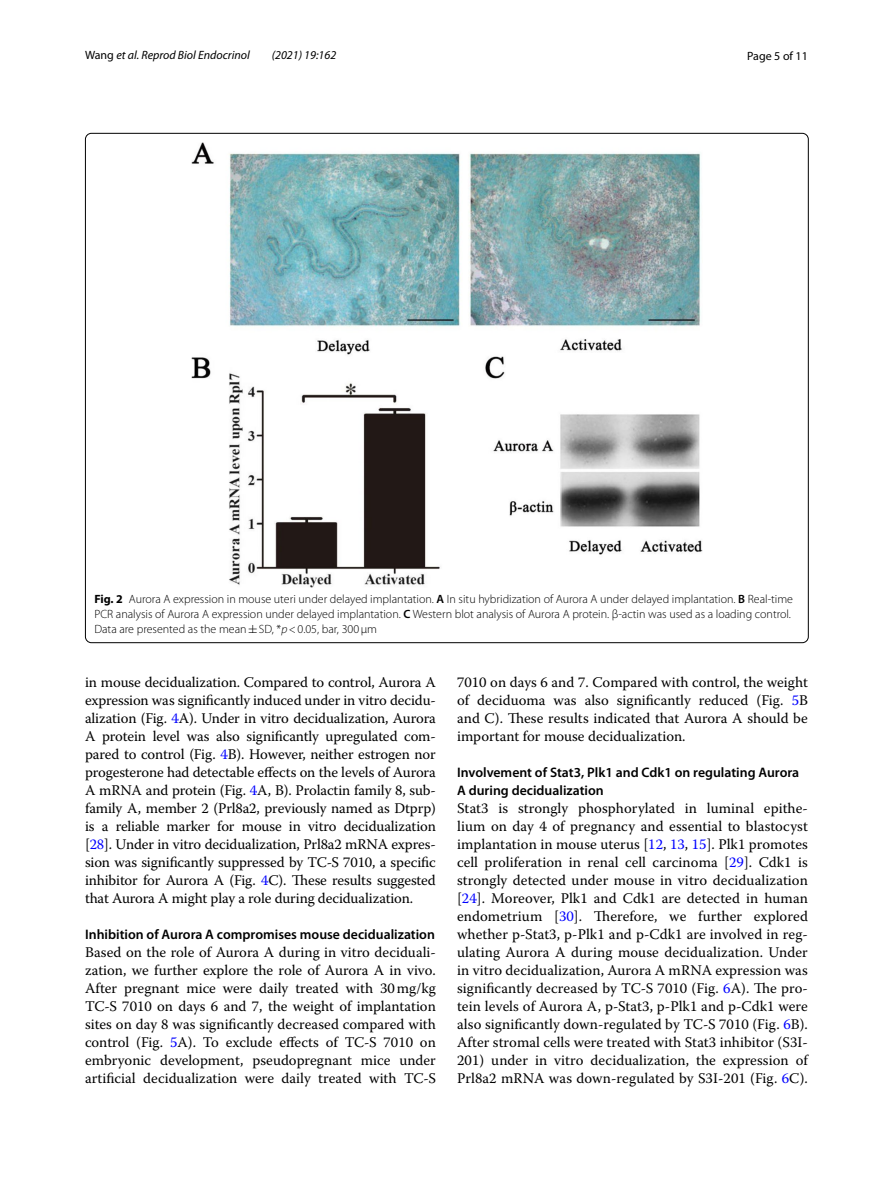
<style>
.page{position:relative;width:893px;height:1187px;background:#fff}
.page>*{position:absolute;margin:0;border:0;box-sizing:border-box;transform-origin:0 0}
.t1{font:14.7px/18px "Warnock Pro";color:#000;text-align:justify}
.t2{font:600 13.8px/18px "Myriad Pro";color:#000}
.t3{font:300 12px/15px "Myriad Pro";color:#000}
.t4{font:italic 12px "Myriad Pro";color:#000}
.t5{font:12px "Myriad Pro";color:#000}
.s1{font-style:normal}
.s2{font-weight:700}
.s3{font-weight:600}
.s4{font-family:"MTSY";font-weight:400}
.s5{font-style:italic}
.s6{color:#00f}
</style>
<div class="page">
<img style="left:192px;top:142px;width:510px;height:445px">
<p class="t4" style="left:85px;top:48px;width:166px"><span class="s1">Wang</span> et al. Reprod Biol Endocrinol</p>
<p class="t4" style="left:272px;top:48px;width:66px">(2021) 19:162</p>
<p class="t5" style="left:747px;top:48px;width:62px">Page 5 of 11</p>
<p class="t3" style="left:94px;top:591px;width:700px"><span class="s2">Fig. 2</span> Aurora A expression in mouse uteri under delayed implantation. <span class="s3">A</span> In situ hybridization of Aurora A under delayed implantation. <span class="s3">B</span> Real-time<br>PCR analysis of Aurora A expression under delayed implantation. <span class="s3">C</span> Western blot analysis of Aurora A protein. β-actin was used as a loading control.<br>Data are presented as the mean<span class="s4">±</span>SD, *<span class="s5">p</span>&lt;0.05, bar, 300μm</p>
<p class="t1" style="left:85px;top:672px;width:352px">in mouse decidualization. Compared to control, Aurora A expression was significantly induced under in vitro decidu&shy;alization (Fig. <span class="s6">4</span>A). Under in vitro decidualization, Aurora A protein level was also significantly upregulated com&shy;pared to control (Fig. <span class="s6">4</span>B). However, neither estrogen nor progesterone had detectable effects on the levels of Aurora A mRNA and protein (Fig. <span class="s6">4</span>A, B). Prolactin family 8, sub&shy;family A, member 2 (Prl8a2, previously named as Dtprp) is a reliable marker for mouse in vitro decidualization [<span class="s6">28</span>]. Under in vitro decidualization, Prl8a2 mRNA expres&shy;sion was significantly suppressed by TC-S 7010, a specific inhibitor for Aurora A (Fig. <span class="s6">4</span>C). These results suggested that Aurora A might play a role during decidualization.</p>
<p class="t2" style="left:85px;top:925px;width:351px">Inhibition of Aurora A compromises mouse decidualization</p>
<p class="t1" style="left:85px;top:942px;width:352px">Based on the role of Aurora A during in vitro deciduali&shy;zation, we further explore the role of Aurora A in vivo.<br>After pregnant mice were daily treated with 30mg/kg TC-S 7010 on days 6 and 7, the weight of implantation sites on day 8 was significantly decreased compared with control (Fig. <span class="s6">5</span>A). To exclude effects of TC-S 7010 on embryonic development, pseudopregnant mice under artificial decidualization were daily treated with TC-S</p>
<p class="t1" style="left:457px;top:672px;width:352px">7010 on days 6 and 7. Compared with control, the weight of deciduoma was also significantly reduced (Fig. <span class="s6">5</span>B and C). These results indicated that Aurora A should be important for mouse decidualization.</p>
<p class="t2" style="left:457px;top:763px;width:344px">Involvement of Stat3, Plk1 and Cdk1 on regulating Aurora<br>A during decidualization</p>
<p class="t1" style="left:457px;top:798px;width:352px">Stat3 is strongly phosphorylated in luminal epithe&shy;lium on day 4 of pregnancy and essential to blastocyst implantation in mouse uterus [<span class="s6">12</span>, <span class="s6">13</span>, <span class="s6">15</span>]. Plk1 promotes cell proliferation in renal cell carcinoma [<span class="s6">29</span>]. Cdk1 is strongly detected under mouse in vitro decidualization [<span class="s6">24</span>]. Moreover, Plk1 and Cdk1 are detected in human endometrium [<span class="s6">30</span>]. Therefore, we further explored whether p-Stat3, p-Plk1 and p-Cdk1 are involved in reg&shy;ulating Aurora A during mouse decidualization. Under in vitro decidualization, Aurora A mRNA expression was significantly decreased by TC-S 7010 (Fig. <span class="s6">6</span>A). The pro&shy;tein levels of Aurora A, p-Stat3, p-Plk1 and p-Cdk1 were also significantly down-regulated by TC-S 7010 (Fig. <span class="s6">6</span>B).<br>After stromal cells were treated with Stat3 inhibitor (S3I-201) under in vitro decidualization, the expression of Prl8a2 mRNA was down-regulated by S3I-201 (Fig. <span class="s6">6</span>C).</p>
</div>
